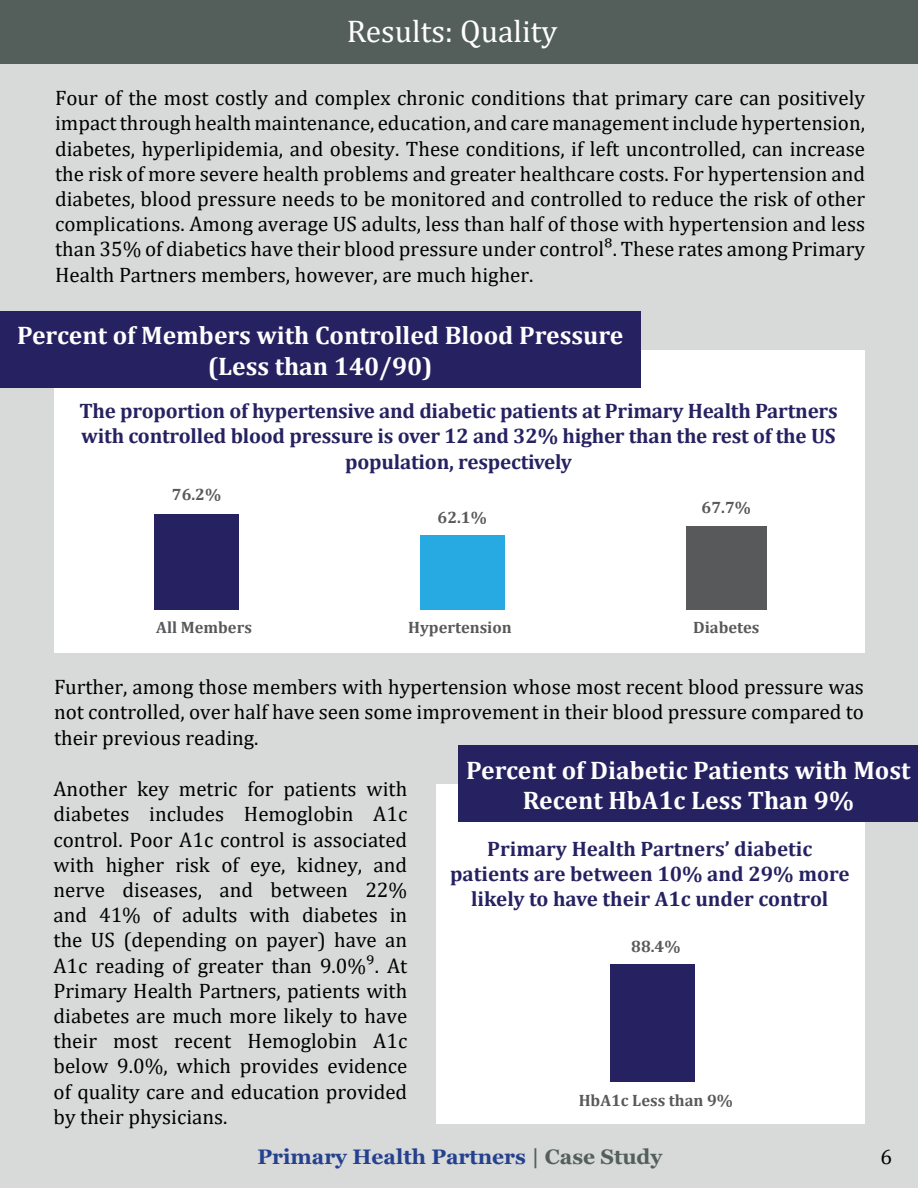
<style>
.page{position:relative;width:918px;height:1188px;background:#d7dad9}
.page>*{position:absolute;margin:0;border:0;box-sizing:border-box;transform-origin:0 0}
.t1{font:31.5px "Cambria";color:#fff}
.t2{font:700 25.5px/30.6px "Cambria";color:#fff;text-align:center}
.t3{font:21px/25.2px "Cambria";color:#000;text-align:justify}
.t4{font:700 21px/25.2px "Cambria";letter-spacing:-.01em;color:#262262;text-align:center}
.t5{font:700 21px "Georgia";color:#25408f}
.t6{font:700 16.5px "Cambria";color:#58595b}
.s1{color:#545f5c}
</style>
<div class="page">
<div style="left:436px;top:784px;width:429px;height:339px;background:#fff"></div>
<div style="left:54px;top:350px;width:810px;height:302px;background:#fff"></div>
<div style="left:0;top:0;width:918px;height:64px;background:#545f5c"></div>
<div style="left:0;top:311px;width:640px;height:77px;background:#262262"></div>
<div style="left:154px;top:514px;width:85px;height:96px;background:#262262"></div>
<div style="left:420px;top:535px;width:84px;height:75px;background:#27aae1"></div>
<div style="left:686px;top:527px;width:81px;height:83px;background:#58595b"></div>
<div style="left:459px;top:746px;width:459px;height:76px;background:#262262"></div>
<div style="left:610px;top:964px;width:84px;height:117px;background:#262262"></div>
<h1 class="t1" style="left:347px;top:13px;width:212px">Results: Quality</h1>
<p class="t3" style="left:55px;top:85px;width:812px">Four of the most costly and complex chronic conditions that primary care can positively impact through health maintenance, education, and care management include hypertension, diabetes, hyperlipidemia, and obesity. These conditions, if left uncontrolled, can increase the risk of more severe health problems and greater healthcare costs. For hypertension and diabetes, blood pressure needs to be monitored and controlled to reduce the risk of other complications. Among average US adults, less than half of those with hypertension and less than 35% of diabetics have their blood pressure under control⁸. These rates among Primary Health Partners members, however, are much higher.</p>
<p class="t2" style="left:17px;top:320px;width:608px">Percent of Members with Controlled Blood Pressure (Less than 140/90)</p>
<p class="t4" style="left:79px;top:398px;width:760px">The proportion of hypertensive and diabetic patients at Primary Health Partners with controlled blood pressure is over 12 and 32% higher than the rest of the US population, respectively</p>
<p class="t6" style="left:172px;top:483px;width:51px">76.2%</p>
<p class="t6" style="left:438px;top:506px;width:51px">62.1%</p>
<p class="t6" style="left:702px;top:496px;width:51px">67.7%</p>
<p class="t6" style="left:156px;top:615px;width:97px">All Members</p>
<p class="t6" style="left:408px;top:615px;width:105px">Hypertension</p>
<p class="t6" style="left:693px;top:615px;width:68px">Diabetes</p>
<p class="t3" style="left:54px;top:674px;width:811px">Further, among those members with hypertension whose most recent blood pressure was not controlled, over half have seen some improvement in their blood pressure compared to their previous reading.</p>
<p class="t3" style="left:54px;top:776px;width:355px">Another key metric for patients with diabetes includes Hemoglobin A1c control. Poor A1c control is associated with higher risk of eye, kidney, and nerve diseases, and between 22% and 41% of adults with diabetes in the US (depending on payer) have an A1c reading of greater than 9.0%⁹. At Primary Health Partners, patients with diabetes are much more likely to have their most recent Hemoglobin A1c below 9.0%, which provides evidence of quality care and education provided by their physicians.</p>
<p class="t2" style="left:466px;top:754px;width:446px">Percent of Diabetic Patients with Most<br>Recent HbA1c Less Than 9%</p>
<p class="t4" style="left:450px;top:835px;width:401px">Primary Health Partners’ diabetic patients are between 10% and 29% more likely to have their A1c under control</p>
<p class="t6" style="left:631px;top:935px;width:51px">88.4%</p>
<p class="t6" style="left:579px;top:1088px;width:156px">HbA1c Less than 9%</p>
<p class="t5" style="left:257px;top:1143px;width:406px">Primary Health Partners <span class="s1">| Case Study</span></p>
<p class="t3" style="left:880px;top:1144px;width:13px">6</p>
</div>
